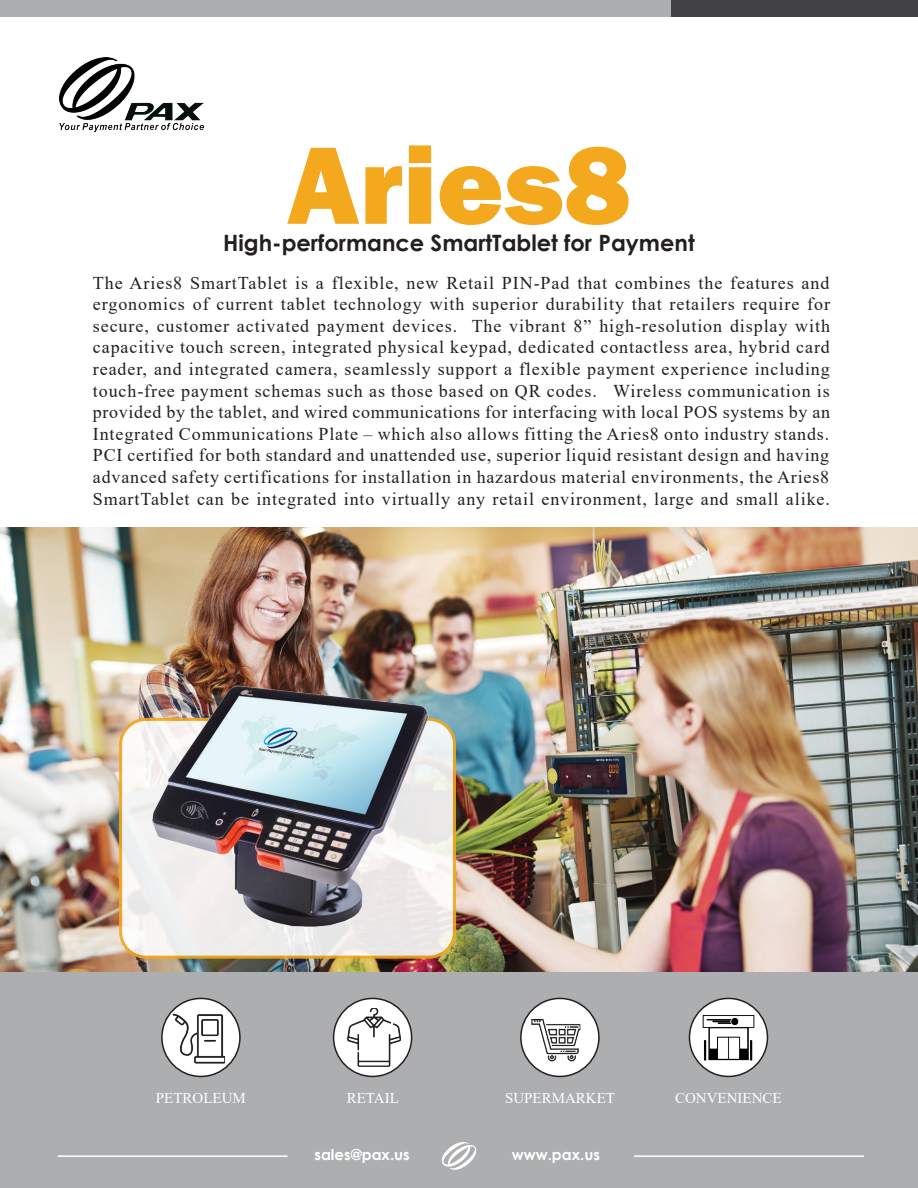
<style>
.page{position:relative;width:918px;height:1188px;background:#fff}
.page>*{position:absolute;margin:0;border:0;box-sizing:border-box;transform-origin:0 0}
.t1{font:800 114px "Franklin Gothic";color:#f3a81d}
.t2{font:700 22.5px "Century Gothic";color:#231f20}
.t3{font:18px/21.6px "Times New Roman";letter-spacing:.05em;color:#231f20;text-align:justify}
.t4{font:15px "Times New Roman";color:#fff}
.t5{font:700 15px "Century Gothic";color:#fff}
</style>
<div class="page">
<img style="left:1px;top:527px;width:917px;height:445px">
<svg style="left:121px;top:719px;width:333px;height:238px;fill:#f3f4f1"></svg>
<div style="left:119px;top:718px;width:337px;height:241px;border:3px solid #f3a81d;border-radius:26px"></div>
<div style="left:0;top:972px;width:918px;height:216px;background:#acaeb0"></div>
<div style="left:334px;top:998px;width:78px;height:78px;background:#fff;border-radius:50%"></div>
<img style="left:344px;top:1008px;width:59px;height:59px">
<div style="left:333px;top:998px;width:79px;height:79px;border:2px solid #231f20;border-radius:50%"></div>
<div style="left:162px;top:998px;width:78px;height:78px;background:#fff;border-radius:50%"></div>
<img style="left:173px;top:1013px;width:52px;height:52px">
<div style="left:161px;top:998px;width:80px;height:79px;border:2px solid #231f20;border-radius:50%"></div>
<div style="left:521px;top:998px;width:78px;height:78px;background:#fff;border-radius:50%"></div>
<img style="left:531px;top:1019px;width:49px;height:45px">
<div style="left:520px;top:998px;width:80px;height:79px;border:2px solid #231f20;border-radius:50%"></div>
<img style="left:59px;top:58px;width:144px;height:74px">
<div style="left:0;top:0;width:672px;height:16px;background:#acaeb0"></div>
<div style="left:672px;top:0;width:246px;height:16px;background:#424143"></div>
<hr style="left:58px;top:1155px;width:230px;height:2px;background:#fff">
<hr style="left:634px;top:1155px;width:230px;height:2px;background:#fff">
<div style="left:689px;top:998px;width:78px;height:78px;background:#fff;border-radius:50%"></div>
<img style="left:699px;top:1008px;width:59px;height:59px">
<div style="left:689px;top:998px;width:79px;height:79px;border:2px solid #231f20;border-radius:50%"></div>
<img style="left:140px;top:634px;width:296px;height:323px">
<svg style="left:441px;top:1142px;width:36px;height:28px"></svg>
<p class="t1" style="left:287px;top:112px;width:346px">Aries8</p>
<p class="t2" style="left:223px;top:226px;width:473px">High-performance SmartTablet for Payment</p>
<p class="t3" style="left:93px;top:271px;width:739px">The Aries8 SmartTablet is a flexible, new Retail PIN-Pad that combines the features and ergonomics of current tablet technology with superior durability that retailers require for secure, customer activated payment devices. The vibrant 8” high-resolution display with capacitive touch screen, integrated physical keypad, dedicated contactless area, hybrid card reader, and integrated camera, seamlessly support a flexible payment experience including touch-free payment schemas such as those based on QR codes. Wireless communication is provided by the tablet, and wired communications for interfacing with local POS systems by an Integrated Communications Plate – which also allows fitting the Aries8 onto industry stands.<br>PCI certified for both standard and unattended use, superior liquid resistant design and having advanced safety certifications for installation in hazardous material environments, the Aries8<br>SmartTablet can be integrated into virtually any retail environment, large and small alike.</p>
<p class="t4" style="left:156px;top:1088px;width:91px">PETROLEUM</p>
<p class="t4" style="left:347px;top:1088px;width:54px">RETAIL</p>
<p class="t4" style="left:505px;top:1088px;width:112px">SUPERMARKET</p>
<p class="t5" style="left:314px;top:1143px;width:97px">sales@pax.us</p>
<p class="t5" style="left:512px;top:1143px;width:90px">www.pax.us</p>
<p class="t4" style="left:675px;top:1088px;width:108px">CONVENIENCE</p>
</div>
